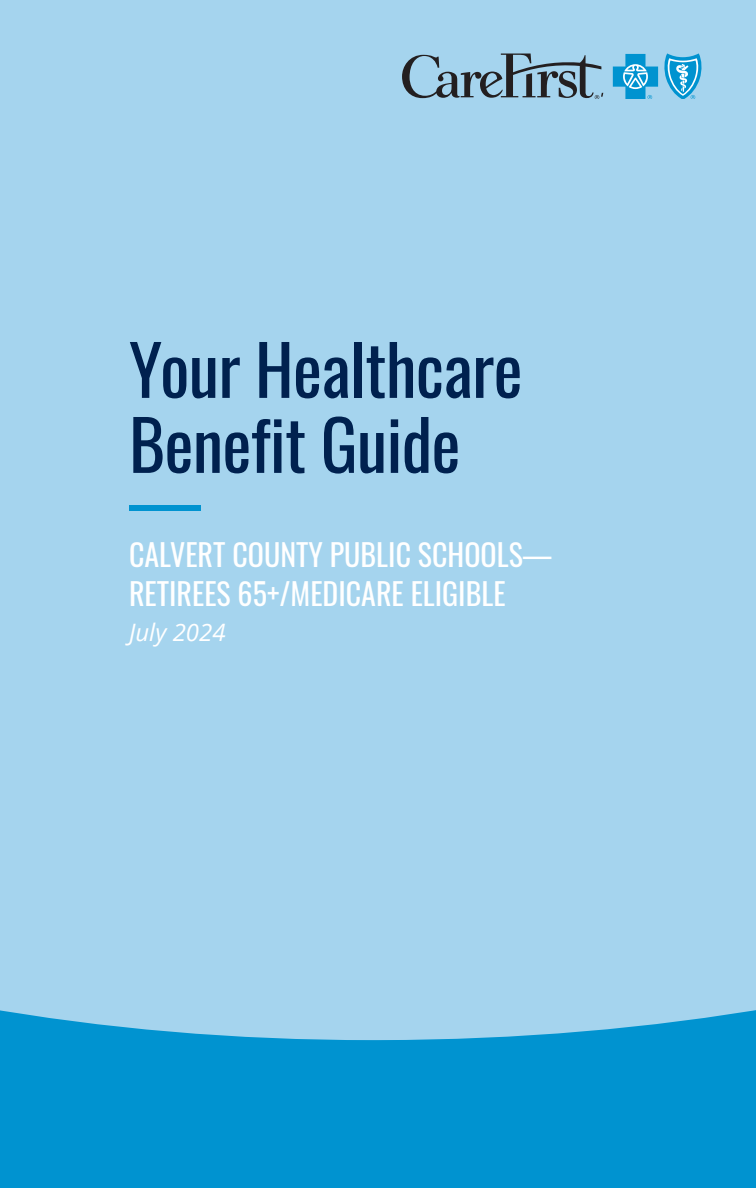
<style>
.page{position:relative;width:756px;height:1188px;background:#a5d4ee}
.page>*{position:absolute;margin:0;border:0;box-sizing:border-box;transform-origin:0 0}
.COV-Title{font:69px/75px "Oswald";letter-spacing:-.01em;color:#00214f}
.COV-Client{font:30px/39px "Oswald";color:#fff}
.COV-Subtext{font:italic 24px "Open Sans";color:#fff}
</style>
<div class="page">
<svg style="left:613px;top:53px;width:89px;height:46px"></svg>
<svg style="left:402px;top:54px;width:201px;height:45px"></svg>
<div style="left:129px;top:506px;width:72px;height:6px;background:#0093d0"></div>
<svg style="left:0;top:1010px;width:756px;height:178px;background:#129ad3"></svg>
<p class="COV-Title" style="left:129px;top:326px;width:395px">Your Healthcare<br>Benefit Guide</p>
<p class="COV-Client" style="left:129px;top:533px;width:424px">CALVERT COUNTY PUBLIC SCHOOLS—<br>RETIREES 65+/MEDICARE ELIGIBLE</p>
<p class="COV-Subtext" style="left:129px;top:616px;width:98px">July 2024</p>
</div>
